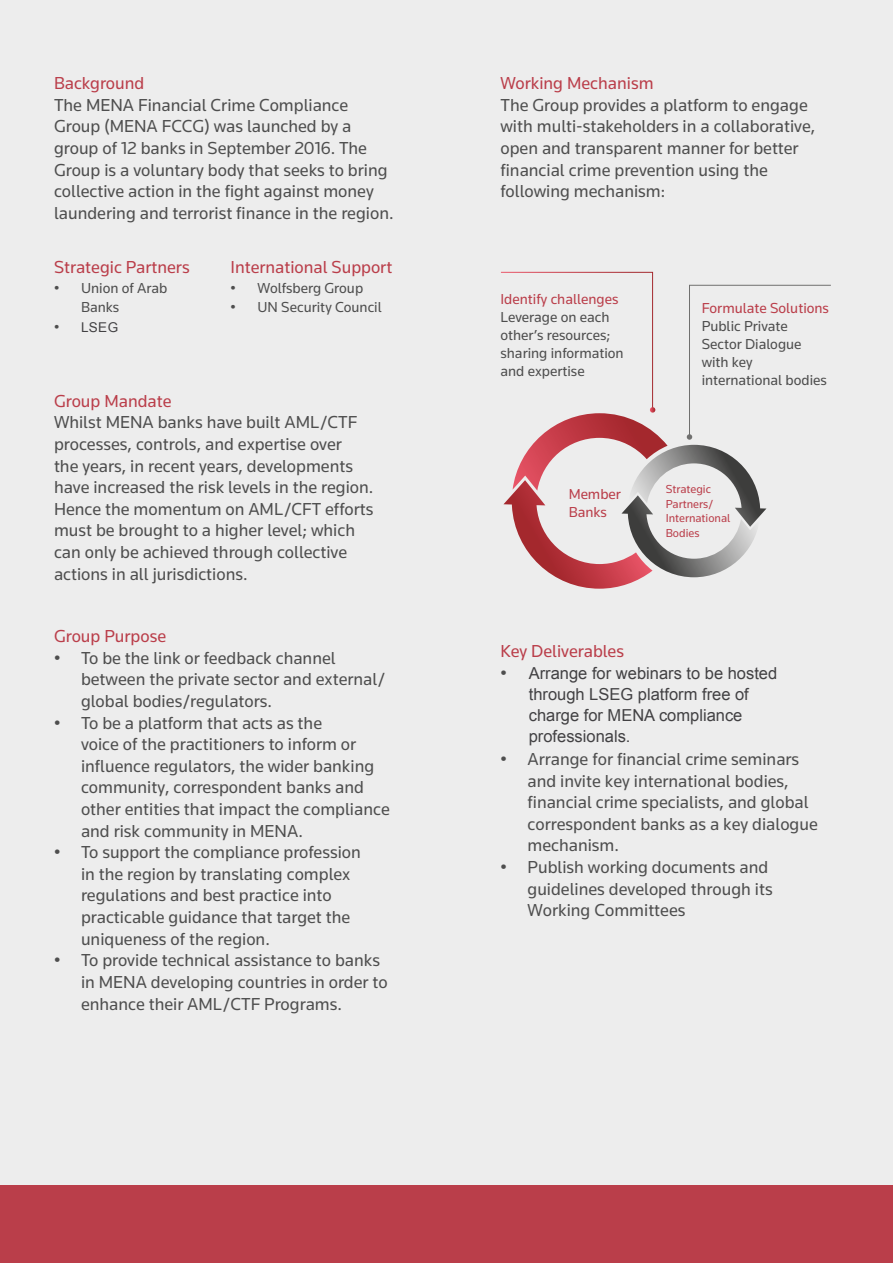
<style>
.page{position:relative;width:893px;height:1263px;background:#fff}
.page>*{position:absolute;margin:0;border:0;box-sizing:border-box;transform-origin:0 0}
.t1{font:18px/21.6px "Knowledge";color:#4e4e4e}
.t2{font:18px "Knowledge";color:#ba3e4a}
.t3{font:16.5px/21px "Arial";color:#424143}
.t4{font:15px/18px "Knowledge";color:#4e4e4e}
.t5{font:15px/18px "Knowledge";color:#ba3e4a}
.t6{font:13.5px "Arial";color:#424143}
.t7{font:12px/14.4px "Knowledge";color:#ba3e4a}
.s1{color:#ba3e4a}
</style>
<div class="page">
<div style="left:0;top:0;width:459px;height:1263px;background:#ededed"></div>
<div style="left:434px;top:0;width:459px;height:1263px;background:#ededed"></div>
<div style="left:0;top:1185px;width:459px;height:78px;background:#ba3e4a"></div>
<div style="left:434px;top:1185px;width:459px;height:78px;background:#ba3e4a"></div>
<svg style="left:501px;top:272px;width:330px;height:317px"></svg>
<p class="t1" style="left:54px;top:72px;width:341px"><span class="s1">Background<br></span>The MENA Financial Crime Compliance Group (MENA FCCG) was launched by a group of 12 banks in September 2016. The Group is a voluntary body that seeks to bring collective action in the fight against money laundering and terrorist finance in the region.</p>
<p class="t1" style="left:500px;top:72px;width:316px"><span class="s1">Working Mechanism<br></span>The Group provides a platform to engage with multi-stakeholders in a collaborative, open and transparent manner for better financial crime prevention using the following mechanism:</p>
<p class="t2" style="left:54px;top:256px;width:137px">Strategic Partners</p>
<p class="t4" style="left:81px;top:278px;width:88px;line-height:19.5px;text-indent:-27px">• Union of Arab<br>Banks</p>
<p class="t4" style="left:54px;top:318px;width:80px">• Refinitiv</p>
<p class="t2" style="left:230px;top:256px;width:163px">International Support</p>
<p class="t4" style="left:230px;top:279px;width:134px">• Wolfsberg Group</p>
<p class="t4" style="left:230px;top:298px;width:153px">• UN Security Council</p>
<p class="t4" style="left:500px;top:290px;width:125px"><span class="s1">Identify challenges<br></span>Leverage on each other’s resources; sharing information and expertise</p>
<p class="t4" style="left:702px;top:299px;width:129px"><span class="s1">Formulate Solutions<br></span>Public Private<br>Sector Dialogue with key international bodies</p>
<p class="t6" style="left:81px;top:319px;width:39px">LSEG</p>
<p class="t1" style="left:54px;top:390px;width:321px"><span class="s1">Group Mandate<br></span>Whilst MENA banks have built AML/CTF processes, controls, and expertise over<br>the years, in recent years, developments have increased the risk levels in the region.<br>Hence the momentum on AML/CFT efforts must be brought to a higher level; which can only be achieved through collective actions in all jurisdictions.</p>
<p class="t2" style="left:54px;top:625px;width:114px">Group Purpose</p>
<p class="t1" style="left:81px;top:647px;width:306px;text-indent:-27px">• To be the link or feedback channel between the private sector and external/ global bodies/regulators.</p>
<p class="t1" style="left:81px;top:711px;width:310px;text-indent:-27px">• To be a platform that acts as the<br>voice of the practitioners to inform or influence regulators, the wider banking community, correspondent banks and other entities that impact the compliance and risk community in MENA.</p>
<p class="t1" style="left:81px;top:841px;width:281px;text-indent:-27px">• To support the compliance profession in the region by translating complex regulations and best practice into practicable guidance that target the uniqueness of the region.</p>
<p class="t1" style="left:81px;top:949px;width:308px;text-indent:-27px">• To provide technical assistance to banks in MENA developing countries in order to enhance their AML/CTF Programs.</p>
<p class="t5" style="left:569px;top:485px;width:54px">Member<br>Banks</p>
<p class="t7" style="left:666px;top:482px;width:66px">Strategic<br>Partners/<br>International<br>Bodies</p>
<p class="t2" style="left:500px;top:640px;width:125px">Key Deliverables</p>
<p class="t1" style="left:527px;top:662px;width:256px;text-indent:-27px">• Arrange for webinars to be hosted through Refinitiv platform free of charge for MENA compliance professionals.</p>
<p class="t1" style="left:527px;top:748px;width:292px;text-indent:-27px">• Arrange for financial crime seminars and invite key international bodies, financial crime specialists, and global correspondent banks as a key dialogue mechanism.</p>
<p class="t1" style="left:527px;top:856px;width:247px;text-indent:-27px">• Publish working documents and guidelines developed through its<br>Working Committees</p>
<p class="t3" style="left:529px;top:663px;width:250px">Arrange for webinars to be hosted through LSEG platform free of charge for MENA compliance professionals.</p>
</div>
